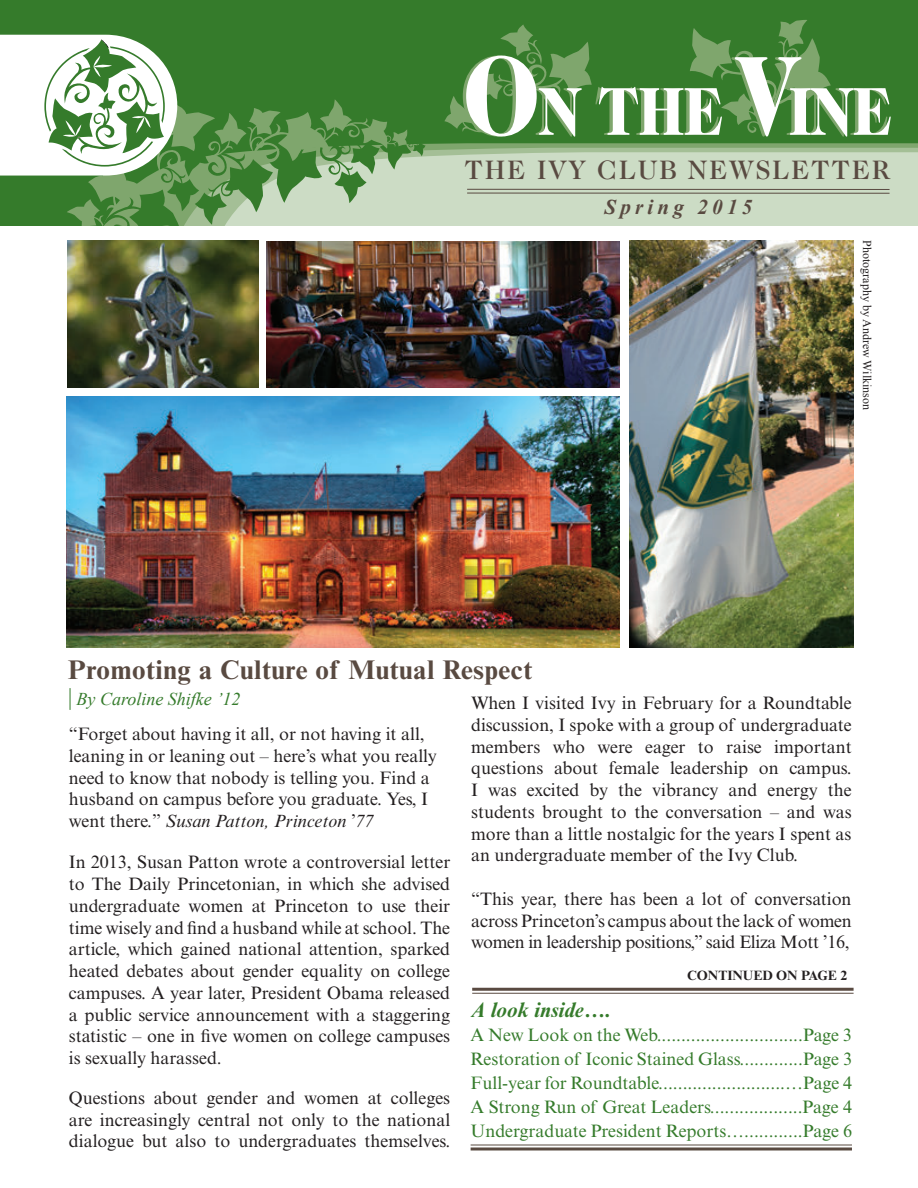
<style>
.page{position:relative;width:918px;height:1188px;background:#fff}
.page>*{position:absolute;margin:0;border:0;box-sizing:border-box;transform-origin:0 0}
.t1{font:700 27px "Times New Roman MT Std";letter-spacing:.02em;color:#594a41}
.t2{font:500 27px "Caslon 224 Std";letter-spacing:.07em;color:#594a41}
.t3{font:italic 700 21px "Times New Roman MT Std";color:#357b2b}
.t4{font:italic 700 21px "Times New Roman";letter-spacing:.2em;color:#594a41}
.t5{font:18px/21.8px "Times New Roman MT Std";color:#231f20;text-align:justify}
.t6{font:18px/24px "Times New Roman MT Std";color:#357b2b;text-align:justify}
.t7{font:italic 18px "Times New Roman";color:#357b2b}
.t8{font:700 13.5px "Times New Roman MT Std";color:#231f20}
.t9{font:12px "Times New Roman";color:#231f20}
.s1{font-style:normal;font-size:24px}
.s2{font-style:italic}
</style>
<div class="page">
<svg style="left:0;top:0;width:918px;height:226px;background:#83ad7a"></svg>
<svg style="left:445px;top:19px;width:446px;height:118px"></svg>
<hr style="left:467px;top:189px;width:423px;height:1px;background:#594a41">
<hr style="left:467px;top:193px;width:423px;height:1px;background:#594a41">
<svg style="left:0;top:35px;width:426px;height:191px"></svg>
<img style="left:267px;top:241px;width:352px;height:147px">
<img style="left:67px;top:240px;width:191px;height:148px">
<img style="left:630px;top:240px;width:224px;height:408px">
<img style="left:67px;top:397px;width:552px;height:251px">
<hr style="left:471px;top:1144px;width:381px;height:2px;background:#594a41">
<hr style="left:471px;top:1148px;width:381px;height:2px;background:#594a41">
<hr style="left:472px;top:993px;width:382px;height:1px;background:#594a41">
<hr style="left:472px;top:988px;width:382px;height:3px;background:#594a41">
<h1 class="t2" style="left:464px;top:155px;width:427px">THE IVY CLUB NEWSLETTER</h1>
<p class="t4" style="left:605px;top:192px;width:149px">Spring 2015</p>
<p class="t9" style="left:875px;top:240px;width:171px;rotate:90deg">Photography by Andrew Wilkinson</p>
<h1 class="t1" style="left:68px;top:653px;width:466px">Promoting a Culture of Mutual Respect</h1>
<p class="t7" style="left:68px;top:686px;width:174px"><span class="s1">|</span> By Caroline Shifke ’12</p>
<p class="t5" style="left:471px;top:692px;width:382px">When I visited Ivy in February for a Roundtable discussion, I spoke with a group of undergraduate members who were eager to raise important questions about female leadership on campus.<br>I was excited by the vibrancy and energy the students brought to the conversation – and was more than a little nostalgic for the years I spent as an undergraduate member of the Ivy Club.</p>
<p class="t5" style="left:471px;top:888px;width:382px">“This year, there has been a lot of conversation across Princeton’s campus about the lack of women women in leadership positions,” said Eliza Mott ’16,</p>
<p class="t8" style="left:687px;top:967px;width:161px">CONTINUED ON PAGE 2</p>
<p class="t5" style="left:69px;top:723px;width:369px;text-align:left">“Forget about having it all, or not having it all, leaning in or leaning out – here’s what you really need to know that nobody is telling you. Find a husband on campus before you graduate. Yes, I went there.” <span class="s2">Susan Patton, Princeton</span> ’<span class="s2">77</span></p>
<p class="t5" style="left:69px;top:852px;width:383px">In 2013, Susan Patton wrote a controversial letter to The Daily Princetonian, in which she advised undergraduate women at Princeton to use their time wisely and find a husband while at school. The article, which gained national attention, sparked heated debates about gender equality on college campuses. A year later, President Obama released a public service announcement with a staggering statistic – one in five women on college campuses is sexually harassed.</p>
<p class="t5" style="left:69px;top:1087px;width:383px">Questions about gender and women at colleges are increasingly central not only to the national dialogue but also to undergraduates themselves.</p>
<p class="t3" style="left:471px;top:997px;width:142px">A look inside….</p>
<p class="t6" style="left:471px;top:1023px;width:383px">A New Look on the Web..............................Page 3<br>Restoration of Iconic Stained Glass.............Page 3<br>Full-year for Roundtable..........................…Page 4<br>A Strong Run of Great Leaders...................Page 4<br>Undergraduate President Reports…............Page 6</p>
</div>
